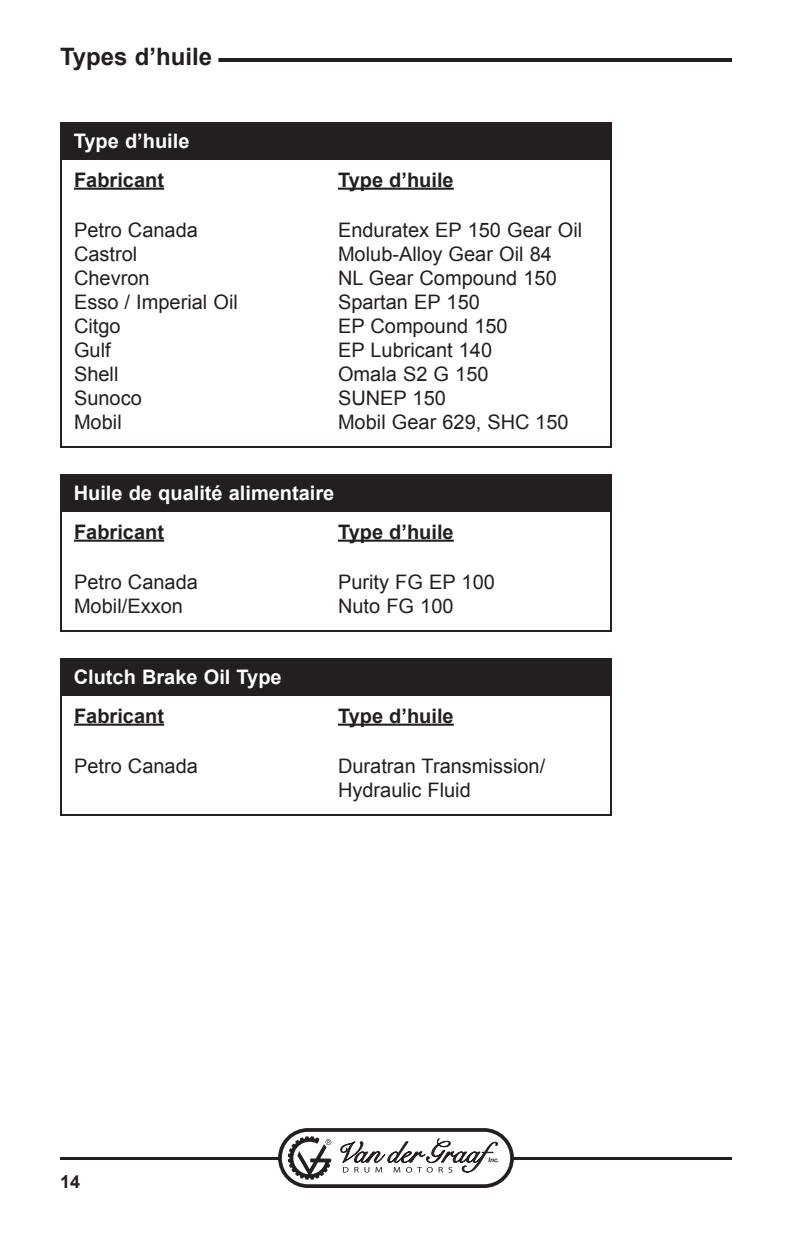
<style>
.page{position:relative;width:792px;height:1236px;background:#fff}
.page>*{position:absolute;margin:0;border:0;box-sizing:border-box;transform-origin:0 0}
.t1{font:700 24px "Arial";color:#231f20}
.t2{font:20px/24px "Arial";color:#231f20}
.t3{font:700 20px "Arial";color:#231f20}
.t4{font:700 20px "Arial";color:#fff}
.t5{font:700 18px "Arial";color:#231f20}
</style>
<div class="page">
<hr style="left:60px;top:1157px;width:231px;height:3px;background:#231f20">
<hr style="left:513px;top:1157px;width:219px;height:3px;background:#231f20">
<svg style="left:278px;top:1128px;width:236px;height:60px;background:#322e2f"></svg>
<div style="left:282px;top:1132px;width:228px;height:52px;background:#fff;border-radius:26px"></div>
<svg style="left:340px;top:1135px;width:159px;height:38px"></svg>
<svg style="left:288px;top:1136px;width:43px;height:44px"></svg>
<hr style="left:74px;top:188px;width:90px;height:2px;background:#231f20">
<hr style="left:338px;top:188px;width:116px;height:2px;background:#231f20">
<div style="left:60px;top:158px;width:552px;height:290px;border:2px solid #231f20"></div>
<div style="left:61px;top:123px;width:550px;height:34px;background:#231f20"></div>
<div style="left:60px;top:122px;width:552px;height:36px;border:2px solid #231f20"></div>
<hr style="left:74px;top:540px;width:90px;height:2px;background:#231f20">
<hr style="left:338px;top:540px;width:116px;height:2px;background:#231f20">
<div style="left:60px;top:510px;width:552px;height:122px;border:2px solid #231f20"></div>
<div style="left:61px;top:475px;width:550px;height:34px;background:#231f20"></div>
<div style="left:60px;top:474px;width:552px;height:36px;border:2px solid #231f20"></div>
<hr style="left:74px;top:724px;width:90px;height:2px;background:#231f20">
<hr style="left:338px;top:724px;width:116px;height:2px;background:#231f20">
<div style="left:60px;top:694px;width:552px;height:122px;border:2px solid #231f20"></div>
<div style="left:61px;top:659px;width:550px;height:34px;background:#231f20"></div>
<div style="left:60px;top:658px;width:552px;height:36px;border:2px solid #231f20"></div>
<hr style="left:218px;top:58px;width:514px;height:4px;background:#231f20">
<p class="t1" style="left:60px;top:41px;width:154px">Types d’huile</p>
<p class="t4" style="left:74px;top:128px;width:117px">Type d’huile</p>
<p class="t3" style="left:74px;top:166px;width:92px">Fabricant</p>
<p class="t3" style="left:338px;top:166px;width:117px">Type d’huile</p>
<p class="t2" style="left:74px;top:218px;width:125px">Petro Canada</p>
<p class="t2" style="left:338px;top:218px;width:246px">Enduratex EP 150 Gear Oil</p>
<p class="t2" style="left:74px;top:242px;width:65px">Castrol</p>
<p class="t2" style="left:338px;top:242px;width:215px">Molub-Alloy Gear Oil 84</p>
<p class="t2" style="left:74px;top:266px;width:77px">Chevron</p>
<p class="t2" style="left:338px;top:266px;width:220px">NL Gear Compound 150</p>
<p class="t2" style="left:74px;top:290px;width:165px">Esso / Imperial Oil</p>
<p class="t2" style="left:338px;top:290px;width:143px">Spartan EP 150</p>
<p class="t2" style="left:74px;top:314px;width:48px">Citgo</p>
<p class="t2" style="left:338px;top:314px;width:171px">EP Compound 150</p>
<p class="t2" style="left:74px;top:338px;width:38px">Gulf</p>
<p class="t2" style="left:338px;top:338px;width:156px">EP Lubricant 140</p>
<p class="t2" style="left:74px;top:362px;width:46px">Shell</p>
<p class="t2" style="left:338px;top:362px;width:152px">Omala S2 G 150</p>
<p class="t2" style="left:74px;top:386px;width:69px">Sunoco</p>
<p class="t2" style="left:338px;top:386px;width:110px">SUNEP 150</p>
<p class="t2" style="left:74px;top:410px;width:49px">Mobil</p>
<p class="t2" style="left:338px;top:410px;width:232px">Mobil Gear 629, SHC 150</p>
<p class="t4" style="left:74px;top:480px;width:262px">Huile de qualité alimentaire</p>
<p class="t3" style="left:74px;top:518px;width:92px">Fabricant</p>
<p class="t3" style="left:338px;top:518px;width:117px">Type d’huile</p>
<p class="t2" style="left:74px;top:570px;width:125px">Petro Canada</p>
<p class="t2" style="left:338px;top:570px;width:158px">Purity FG EP 100</p>
<p class="t2" style="left:74px;top:594px;width:110px">Mobil/Exxon</p>
<p class="t2" style="left:338px;top:594px;width:117px">Nuto FG 100</p>
<p class="t4" style="left:74px;top:664px;width:210px">Clutch Brake Oil Type</p>
<p class="t3" style="left:74px;top:702px;width:92px">Fabricant</p>
<p class="t3" style="left:338px;top:702px;width:117px">Type d’huile</p>
<p class="t2" style="left:74px;top:754px;width:125px">Petro Canada</p>
<p class="t2" style="left:338px;top:754px;width:209px">Duratran Transmission/<br>Hydraulic Fluid</p>
<p class="t5" style="left:60px;top:1169px;width:21px">11</p>
</div>
